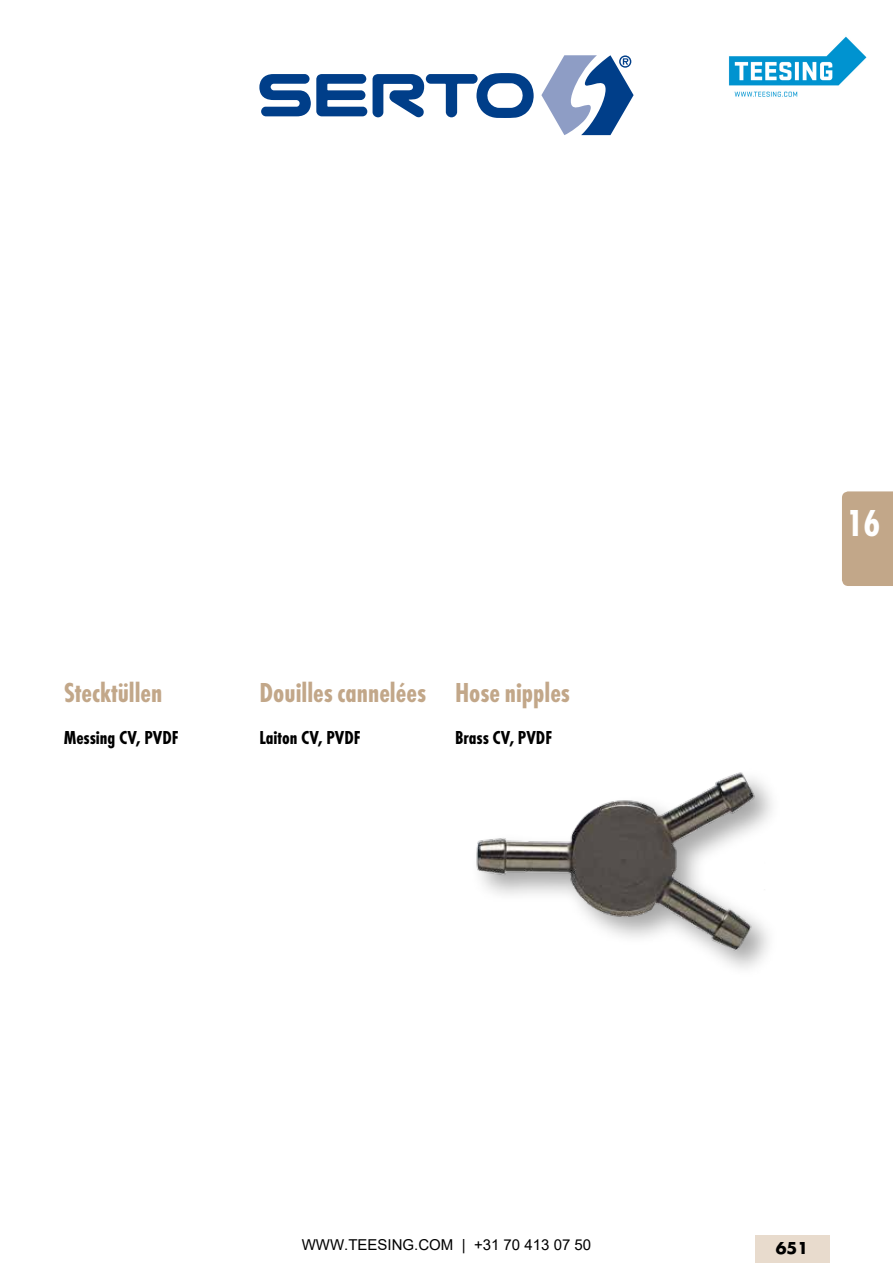
<style>
.page{position:relative;width:893px;height:1263px;background:#fff}
.page>*{position:absolute;margin:0;border:0;box-sizing:border-box;transform-origin:0 0}
.t1{font:700 39px "Futura Con";color:#fff}
.t2{font:700 28.5px "Futura Con";color:#c2a789}
.t3{font:700 19.5px "Futura Con";color:#000}
.t4{font:700 18px "Futura";color:#000}
.t5{font:15px "Arial";color:#000}
</style>
<div class="page">
<svg style="left:541px;top:55px;width:93px;height:80px"></svg>
<svg style="left:373px;top:73px;width:161px;height:45px"></svg>
<svg style="left:259px;top:74px;width:108px;height:42px"></svg>
<img style="left:476px;top:772px;width:296px;height:190px">
<div style="left:755px;top:1235px;width:74px;height:28px;background:#e8dbcd"></div>
<div style="left:842px;top:491px;width:51px;height:95px;background:#c2a789"></div>
<img style="left:728px;top:36px;width:139px;height:61px">
<p class="t2" style="left:64px;top:676px;width:100px">Stecktüllen</p>
<p class="t3" style="left:64px;top:726px;width:116px">Messing CV, PVDF</p>
<p class="t2" style="left:259px;top:676px;width:168px">Douilles cannelées</p>
<p class="t3" style="left:259px;top:726px;width:103px">Laiton CV, PVDF</p>
<p class="t2" style="left:455px;top:676px;width:116px">Hose nipples</p>
<p class="t3" style="left:455px;top:726px;width:99px">Brass CV, PVDF</p>
<h1 class="t1" style="left:847px;top:500px;width:35px">16</h1>
<p class="t5" style="left:302px;top:1235px;width:291px">WWW.TEESING.COM | +31 70 413 07 50</p>
<p class="t4" style="left:776px;top:1237px;width:34px">651</p>
</div>
